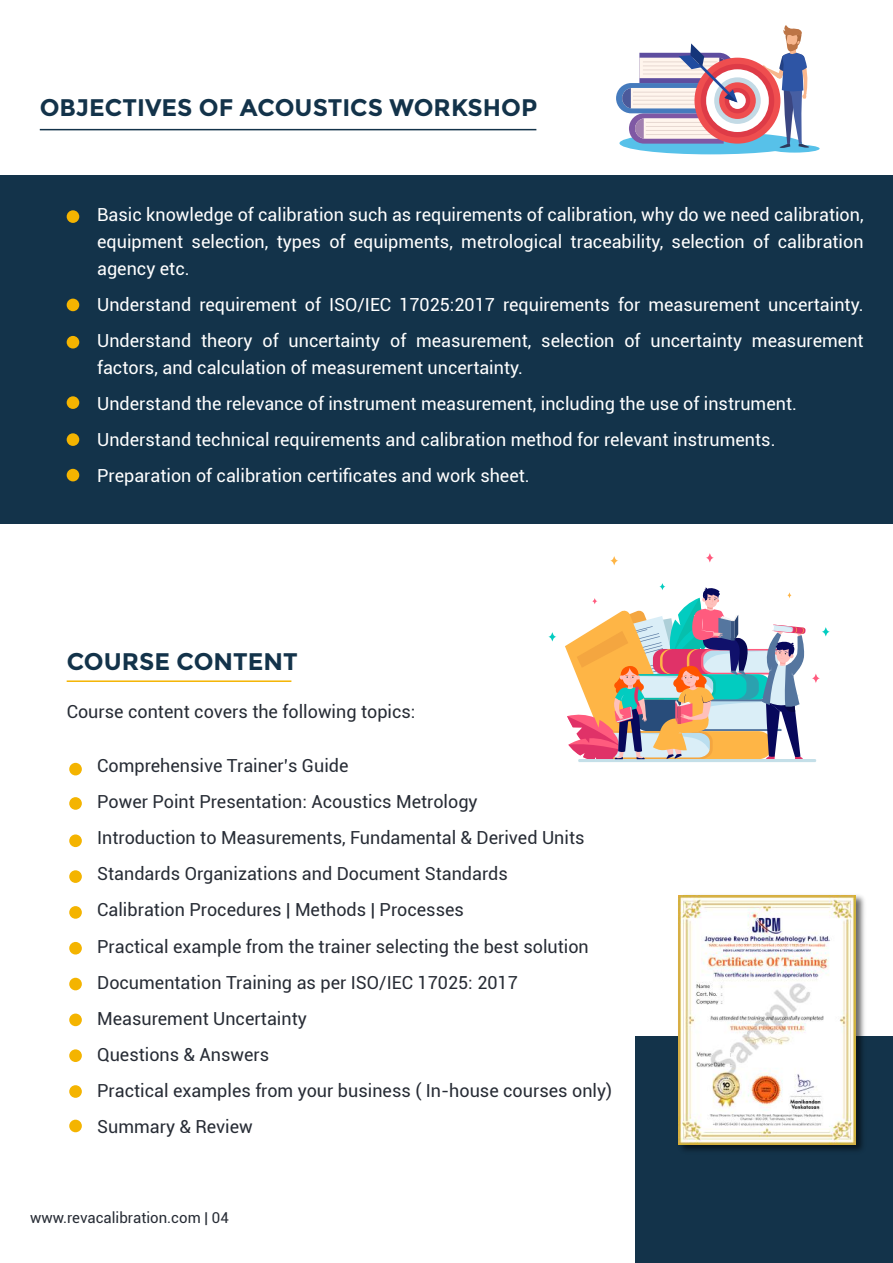
<style>
.page{position:relative;width:893px;height:1263px;background:#fff}
.page>*{position:absolute;margin:0;border:0;box-sizing:border-box;transform-origin:0 0}
.t1{font:700 24px "Montserrat";color:#13334a}
.t2{font:18px/36px "Roboto";color:#fff}
.t3{font:18px/36px "Roboto";color:#272c35}
.t4{font:15px "Roboto";color:#272c35}
</style>
<div class="page">
<div style="left:635px;top:1037px;width:258px;height:226px;background:#13334a"></div>
<div style="left:69px;top:763px;width:13px;height:12px;background:#f4b400;border-radius:50%"></div>
<div style="left:69px;top:797px;width:13px;height:13px;background:#f4b400;border-radius:50%"></div>
<div style="left:69px;top:870px;width:13px;height:13px;background:#f4b400;border-radius:50%"></div>
<div style="left:69px;top:834px;width:13px;height:13px;background:#f4b400;border-radius:50%"></div>
<div style="left:69px;top:906px;width:13px;height:13px;background:#f4b400;border-radius:50%"></div>
<div style="left:69px;top:942px;width:13px;height:13px;background:#f4b400;border-radius:50%"></div>
<div style="left:69px;top:978px;width:13px;height:12px;background:#f4b400;border-radius:50%"></div>
<div style="left:69px;top:1013px;width:13px;height:13px;background:#f4b400;border-radius:50%"></div>
<div style="left:69px;top:1049px;width:13px;height:13px;background:#f4b400;border-radius:50%"></div>
<div style="left:69px;top:1085px;width:13px;height:13px;background:#f4b400;border-radius:50%"></div>
<div style="left:69px;top:1120px;width:13px;height:12px;background:#f4b400;border-radius:50%"></div>
<hr style="left:67px;top:680px;width:224px;height:2px;background:#f4b400">
<hr style="left:578px;top:759px;width:238px;height:3px;background:#c4dfe8">
<svg style="left:610px;top:556px;width:8px;height:10px"></svg>
<svg style="left:812px;top:673px;width:8px;height:10px"></svg>
<svg style="left:548px;top:632px;width:8px;height:10px"></svg>
<svg style="left:822px;top:627px;width:8px;height:10px"></svg>
<svg style="left:706px;top:553px;width:8px;height:10px"></svg>
<svg style="left:565px;top:586px;width:241px;height:176px"></svg>
<img style="left:676px;top:895px;width:192px;height:256px">
<img style="left:678px;top:895px;width:177px;height:250px">
<div style="left:619px;top:132px;width:183px;height:22px;background:#57c1e9;border-radius:50%"></div>
<div style="left:770px;top:145px;width:50px;height:8px;background:#57c1e9;border-radius:50%"></div>
<svg style="left:760px;top:25px;width:49px;height:123px"></svg>
<div style="left:694px;top:58px;width:86px;height:86px;background:#ef4e4f;border-radius:50%"></div>
<div style="left:701px;top:64px;width:73px;height:73px;background:#de3b47;border-radius:50%"></div>
<div style="left:706px;top:69px;width:63px;height:63px;background:#fff;border-radius:50%"></div>
<div style="left:714px;top:77px;width:47px;height:47px;background:#c3dae5;border-radius:50%"></div>
<div style="left:719px;top:82px;width:37px;height:37px;background:#ef4e4f;border-radius:50%"></div>
<div style="left:725px;top:88px;width:25px;height:25px;background:#de3b47;border-radius:50%"></div>
<div style="left:729px;top:92px;width:17px;height:17px;background:#fff;border-radius:50%"></div>
<svg style="left:616px;top:43px;width:121px;height:101px"></svg>
<div style="left:0;top:176px;width:893px;height:348px;background:#13334a"></div>
<div style="left:67px;top:210px;width:12px;height:13px;background:#f4b400;border-radius:50%"></div>
<div style="left:67px;top:299px;width:12px;height:12px;background:#f4b400;border-radius:50%"></div>
<div style="left:67px;top:336px;width:12px;height:12px;background:#f4b400;border-radius:50%"></div>
<div style="left:67px;top:396px;width:12px;height:13px;background:#f4b400;border-radius:50%"></div>
<div style="left:67px;top:433px;width:12px;height:13px;background:#f4b400;border-radius:50%"></div>
<div style="left:67px;top:469px;width:12px;height:12px;background:#f4b400;border-radius:50%"></div>
<hr style="left:40px;top:129px;width:496px;height:1px;background:#13334a">
<h1 class="t1" style="left:40px;top:93px;width:499px">OBJECTIVES OF ACOUSTICS WORKSHOP</h1>
<p class="t2" style="left:97px;top:201px;width:768px;line-height:27px;text-align:justify">Basic knowledge of calibration such as requirements of calibration, why do we need calibration, equipment selection, types of equipments, metrological traceability, selection of calibration agency etc.</p>
<p class="t2" style="left:97px;top:286px;width:768px">Understand requirement of ISO/IEC 17025:2017 requirements for measurement uncertainty.<br>Understand theory of uncertainty of measurement, selection of uncertainty measurement</p>
<p class="t2" style="left:97px;top:349px;width:701px">factors, and calculation of measurement uncertainty.<br>Understand the relevance of instrument measurement, including the use of instrument.<br>Understand technical requirements and calibration method for relevant instruments.<br>Preparation of calibration certificates and work sheet.</p>
<h1 class="t1" style="left:67px;top:648px;width:232px">COURSE CONTENT</h1>
<p class="t3" style="left:67px;top:693px;width:350px">Course content covers the following topics:</p>
<p class="t3" style="left:97px;top:747px;width:516px">Comprehensive Trainer’s Guide<br>Power Point Presentation: Acoustics Metrology<br>Introduction to Measurements, Fundamental &amp; Derived Units Standards Organizations and Document Standards<br>Calibration Procedures | Methods | Processes<br>Practical example from the trainer selecting the best solution Documentation Training as per ISO/IEC 17025: 2017<br>Measurement Uncertainty<br>Questions &amp; Answers<br>Practical examples from your business ( In-house courses only)<br>Summary &amp; Review</p>
<p class="t4" style="left:30px;top:1207px;width:200px">www.revacalibration.com | 04</p>
</div>
